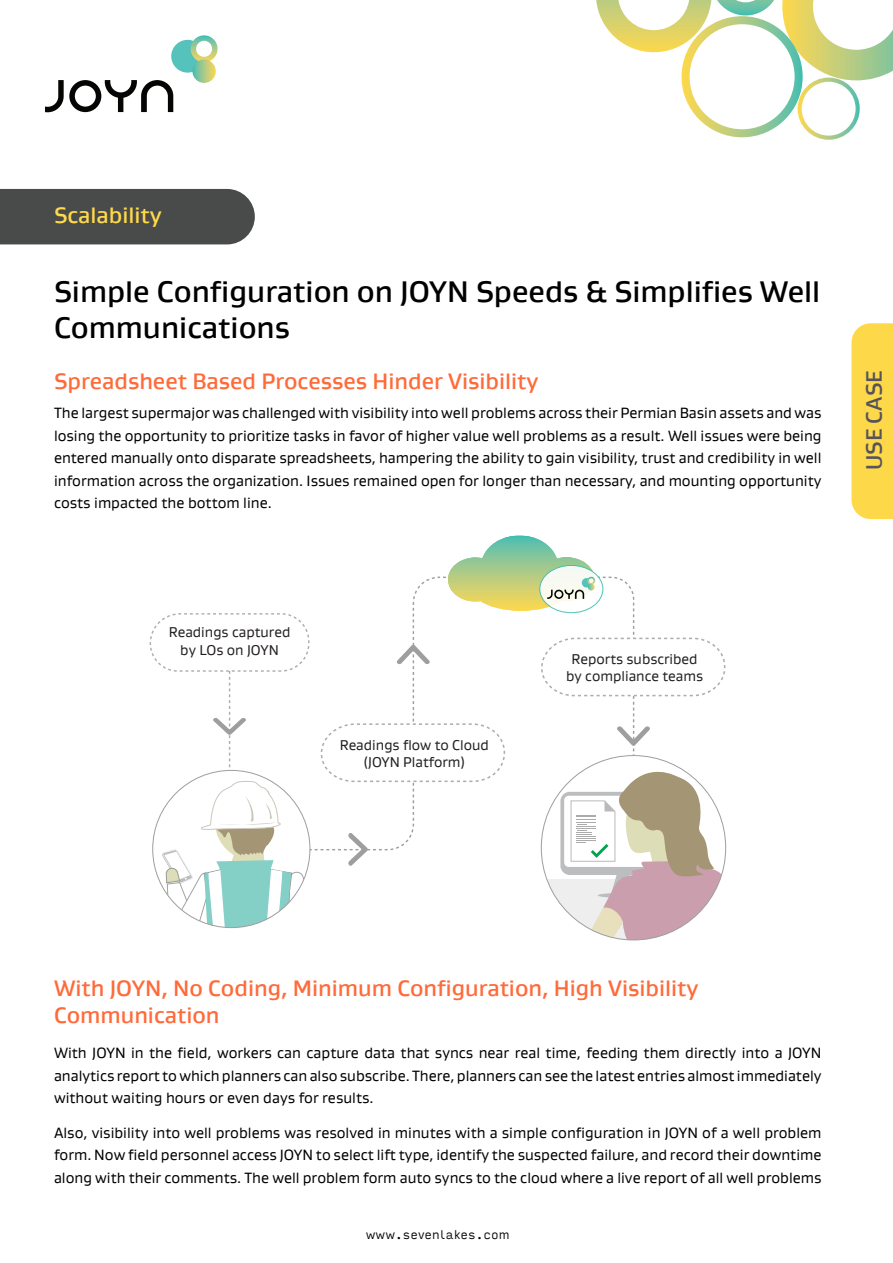
<style>
.page{position:relative;width:893px;height:1263px;background:#fff}
.page>*{position:absolute;margin:0;border:0;box-sizing:border-box;transform-origin:0 0}
.t1{font:500 30px/36px "Gustanlp";color:#000}
.t2{font:500 22.5px/27px "Gustanlp";color:#ff6a39}
.t3{font:500 22.5px "Gustanlp";color:#ffd94a}
.t4{font:500 22.5px "Gustanlp";color:#56535a}
.t5{font:15px/22.5px "Gustanlp";color:#000;text-align:justify}
.t6{font:14.25px/17.1px "Gustanlp";color:#231f20;text-align:center}
.t7{font:300 12px "Input Sans";color:#000}
</style>
<div class="page">
<svg style="left:171px;top:35px;width:46px;height:38px"></svg>
<svg style="left:192px;top:60px;width:24px;height:23px"></svg>
<svg style="left:45px;top:80px;width:128px;height:32px"></svg>
<svg style="left:596px;top:0;width:297px;height:140px"></svg>
<div style="left:851px;top:323px;width:42px;height:196px;background:#fdd849"></div>
<div style="left:0;top:189px;width:255px;height:55px;background:#494a4a"></div>
<svg style="left:309px;top:576px;width:137px;height:275px"></svg>
<svg style="left:320px;top:723px;width:186px;height:60px"></svg>
<svg style="left:161px;top:780px;width:148px;height:147px"></svg>
<svg style="left:149px;top:612px;width:161px;height:158px"></svg>
<svg style="left:348px;top:832px;width:20px;height:34px"></svg>
<svg style="left:396px;top:644px;width:34px;height:20px"></svg>
<hr style="left:448px;top:535px;width:146px;height:1px;background:#37beb1">
<hr style="left:448px;top:536px;width:146px;height:1px;background:#3cbeb0">
<hr style="left:448px;top:537px;width:146px;height:1px;background:#42beaf">
<hr style="left:448px;top:538px;width:146px;height:1px;background:#47bfae">
<hr style="left:448px;top:539px;width:146px;height:1px;background:#50bfad">
<hr style="left:448px;top:540px;width:146px;height:1px;background:#55bfac">
<hr style="left:448px;top:541px;width:146px;height:1px;background:#59bfab">
<hr style="left:448px;top:542px;width:146px;height:1px;background:#5bc0aa">
<hr style="left:448px;top:543px;width:146px;height:1px;background:#60c1a9">
<hr style="left:448px;top:544px;width:146px;height:1px;background:#63c1a8">
<hr style="left:448px;top:545px;width:146px;height:1px;background:#66c2a7">
<hr style="left:448px;top:546px;width:146px;height:1px;background:#69c2a7">
<hr style="left:448px;top:547px;width:146px;height:1px;background:#6bc2a4">
<hr style="left:448px;top:548px;width:146px;height:1px;background:#6ec2a5">
<hr style="left:448px;top:549px;width:146px;height:1px;background:#71c3a3">
<hr style="left:448px;top:550px;width:146px;height:1px;background:#73c3a2">
<hr style="left:448px;top:551px;width:146px;height:1px;background:#77c3a0">
<hr style="left:448px;top:552px;width:146px;height:1px;background:#7ac4a0">
<hr style="left:448px;top:553px;width:146px;height:1px;background:#7dc49e">
<hr style="left:448px;top:554px;width:146px;height:1px;background:#7fc49d">
<hr style="left:448px;top:555px;width:146px;height:1px;background:#83c59b">
<hr style="left:448px;top:556px;width:146px;height:1px;background:#85c59b">
<hr style="left:448px;top:557px;width:146px;height:1px;background:#88c699">
<hr style="left:448px;top:558px;width:146px;height:1px;background:#8ac598">
<hr style="left:448px;top:559px;width:146px;height:1px;background:#8ec697">
<hr style="left:448px;top:560px;width:146px;height:1px;background:#90c695">
<hr style="left:448px;top:561px;width:146px;height:1px;background:#93c695">
<hr style="left:448px;top:562px;width:146px;height:1px;background:#94c793">
<hr style="left:448px;top:563px;width:146px;height:1px;background:#97c892">
<hr style="left:448px;top:564px;width:146px;height:1px;background:#9ac890">
<hr style="left:448px;top:565px;width:146px;height:1px;background:#9cc88f">
<hr style="left:448px;top:566px;width:146px;height:1px;background:#9fc98e">
<hr style="left:448px;top:567px;width:146px;height:1px;background:#a1c88d">
<hr style="left:448px;top:568px;width:146px;height:1px;background:#a4c98c">
<hr style="left:448px;top:569px;width:146px;height:1px;background:#a6c98b">
<hr style="left:448px;top:570px;width:146px;height:1px;background:#a8c98a">
<hr style="left:448px;top:571px;width:146px;height:1px;background:#aaca89">
<hr style="left:448px;top:572px;width:146px;height:1px;background:#aecb87">
<hr style="left:448px;top:573px;width:146px;height:1px;background:#b0cb86">
<hr style="left:448px;top:574px;width:146px;height:1px;background:#b2cb84">
<hr style="left:448px;top:575px;width:146px;height:1px;background:#b4cc84">
<hr style="left:448px;top:576px;width:146px;height:1px;background:#b7cc82">
<hr style="left:448px;top:577px;width:146px;height:1px;background:#b9cc81">
<hr style="left:448px;top:578px;width:146px;height:1px;background:#bbcd7f">
<hr style="left:448px;top:579px;width:146px;height:1px;background:#bdcd7e">
<hr style="left:448px;top:580px;width:146px;height:1px;background:#c0cd7d">
<hr style="left:448px;top:581px;width:146px;height:1px;background:#c2cd7c">
<hr style="left:448px;top:582px;width:146px;height:1px;background:#c4ce7a">
<hr style="left:448px;top:583px;width:146px;height:1px;background:#c7cf79">
<hr style="left:448px;top:584px;width:146px;height:1px;background:#c9cf78">
<hr style="left:448px;top:585px;width:146px;height:1px;background:#cbcf76">
<hr style="left:448px;top:586px;width:146px;height:1px;background:#cdcf75">
<hr style="left:448px;top:587px;width:146px;height:1px;background:#cfd074">
<hr style="left:448px;top:588px;width:146px;height:1px;background:#d1d072">
<hr style="left:448px;top:589px;width:146px;height:1px;background:#d3d16f">
<hr style="left:448px;top:590px;width:146px;height:1px;background:#d6d16f">
<hr style="left:448px;top:591px;width:146px;height:1px;background:#d8d16d">
<hr style="left:448px;top:592px;width:146px;height:1px;background:#dbd26b">
<hr style="left:448px;top:593px;width:146px;height:1px;background:#dcd269">
<hr style="left:448px;top:594px;width:146px;height:1px;background:#ded368">
<hr style="left:448px;top:595px;width:146px;height:1px;background:#e0d366">
<hr style="left:448px;top:596px;width:146px;height:1px;background:#e2d464">
<hr style="left:448px;top:597px;width:146px;height:1px;background:#e4d363">
<hr style="left:448px;top:598px;width:146px;height:1px;background:#e6d462">
<hr style="left:448px;top:599px;width:146px;height:1px;background:#e7d560">
<hr style="left:448px;top:600px;width:146px;height:1px;background:#ead55e">
<hr style="left:448px;top:601px;width:146px;height:1px;background:#ecd55c">
<hr style="left:448px;top:602px;width:146px;height:1px;background:#edd55b">
<hr style="left:448px;top:603px;width:146px;height:1px;background:#efd659">
<hr style="left:448px;top:604px;width:146px;height:1px;background:#f1d655">
<hr style="left:448px;top:605px;width:146px;height:1px;background:#f3d753">
<hr style="left:448px;top:606px;width:146px;height:1px;background:#f5d752">
<hr style="left:448px;top:607px;width:146px;height:1px;background:#f7d74f">
<hr style="left:448px;top:608px;width:146px;height:1px;background:#f9d84c">
<hr style="left:448px;top:609px;width:146px;height:1px;background:#fbd84a">
<hr style="left:448px;top:610px;width:146px;height:1px;background:#fdd848">
<svg style="left:540px;top:565px;width:63px;height:48px"></svg>
<svg style="left:540px;top:576px;width:186px;height:364px"></svg>
<p class="t3" style="left:54px;top:200px;width:109px">Scalability</p>
<p class="t1" style="left:54px;top:273px;width:768px">Simple Configuration on JOYN Speeds &amp; Simplifies Well<br>Communications</p>
<p class="t2" style="left:54px;top:367px;width:486px">Spreadsheet Based Processes Hinder Visibility</p>
<p class="t5" style="left:54px;top:401px;width:769px">The largest supermajor was challenged with visibility into well problems across their Permian Basin assets and was losing the opportunity to prioritize tasks in favor of higher value well problems as a result. Well issues were being entered manually onto disparate spreadsheets, hampering the ability to gain visibility, trust and credibility in well information across the organization. Issues remained open for longer than necessary, and mounting opportunity costs impacted the bottom line.</p>
<p class="t4" style="left:859px;top:470px;width:101px;rotate:-90deg">USE CASE</p>
<p class="t6" style="left:169px;top:624px;width:123px">Readings captured by LOs on JOYN</p>
<p class="t6" style="left:340px;top:736px;width:151px">Readings flow to Cloud (JOYN Platform)</p>
<p class="t6" style="left:566px;top:650px;width:138px">Reports subscribed by compliance teams</p>
<p class="t2" style="left:54px;top:974px;width:646px">With JOYN, No Coding, Minimum Configuration, High Visibility<br>Communication</p>
<p class="t5" style="left:54px;top:1042px;width:769px">With JOYN in the field, workers can capture data that syncs near real time, feeding them directly into a JOYN analytics report to which planners can also subscribe. There, planners can see the latest entries almost immediately without waiting hours or even days for results.</p>
<p class="t5" style="left:54px;top:1121px;width:769px">Also, visibility into well problems was resolved in minutes with a simple configuration in JOYN of a well problem form. Now field personnel access JOYN to select lift type, identify the suspected failure, and record their downtime along with their comments. The well problem form auto syncs to the cloud where a live report of all well problems</p>
<p class="t7" style="left:366px;top:1224px;width:145px">www.sevenlakes.com</p>
</div>
